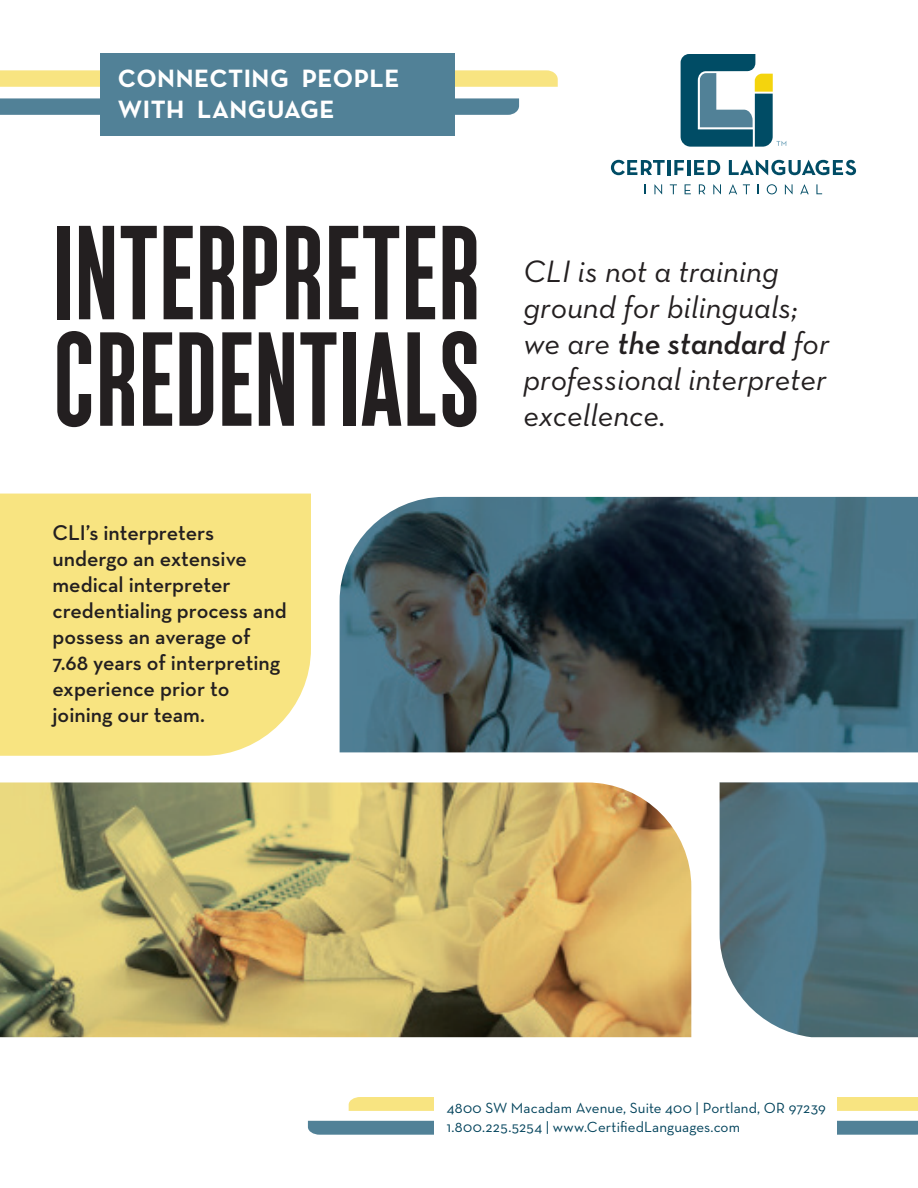
<style>
.page{position:relative;width:918px;height:1188px;background:#fff}
.page>*{position:absolute;margin:0;border:0;box-sizing:border-box;transform-origin:0 0}
.t1{font:600 133.5px/106.5px "Monopol";letter-spacing:.02em;color:#231f20}
.t2{font:italic 31.5px/36px "Neutraface Text";color:#231f20}
.t3{font:700 25.5px/30.6px "Neutraface Text";letter-spacing:.02em;color:#fff}
.t4{font:600 21.75px/26.1px "Neutraface Text";color:#231f20}
.Body_Text__A{font:15px/19.5px "Neutraface Text";letter-spacing:.01em;color:#01425b}
.s1{font-weight:600}
</style>
<div class="page">
<svg style="left:0;top:70px;width:558px;height:17px;background:#f7e486"></svg>
<svg style="left:0;top:98px;width:519px;height:17px;background:#58869b"></svg>
<div style="left:100px;top:54px;width:354px;height:82px;background:#518197"></div>
<svg style="left:681px;top:54px;width:105px;height:93px"></svg>
<svg style="left:611px;top:160px;width:54px;height:15px"></svg>
<hr style="left:668px;top:160px;width:3px;height:15px;background:#004c65">
<svg style="left:674px;top:160px;width:10px;height:15px"></svg>
<hr style="left:687px;top:160px;width:3px;height:15px;background:#004c65">
<svg style="left:694px;top:160px;width:26px;height:15px"></svg>
<svg style="left:729px;top:160px;width:127px;height:15px"></svg>
<svg style="left:654px;top:184px;width:8px;height:10px"></svg>
<svg style="left:670px;top:184px;width:7px;height:10px"></svg>
<svg style="left:685px;top:184px;width:6px;height:10px"></svg>
<svg style="left:699px;top:184px;width:6px;height:10px"></svg>
<svg style="left:713px;top:184px;width:8px;height:10px"></svg>
<svg style="left:729px;top:184px;width:8px;height:10px"></svg>
<svg style="left:743px;top:184px;width:7px;height:10px"></svg>
<svg style="left:767px;top:184px;width:10px;height:10px"></svg>
<svg style="left:785px;top:184px;width:8px;height:10px"></svg>
<svg style="left:800px;top:184px;width:9px;height:10px"></svg>
<svg style="left:816px;top:184px;width:6px;height:10px"></svg>
<img style="left:340px;top:497px;width:578px;height:255px">
<img style="left:0;top:782px;width:691px;height:255px">
<div style="left:0;top:494px;width:311px;height:262px;background:#f8e481"></div>
<img style="left:720px;top:782px;width:198px;height:255px">
<svg style="left:349px;top:1097px;width:569px;height:14px;background:#f8e483"></svg>
<svg style="left:308px;top:1121px;width:610px;height:14px;background:#56859a"></svg>
<div style="left:435px;top:1086px;width:402px;height:60px;background:#fff"></div>
<p class="t3" style="left:118px;top:63px;width:283px">CONNECTING PEOPLE<br>WITH LANGUAGE</p>
<p class="t1" style="left:54px;top:218px;width:427px">INTERPRETER<br>CREDENTIALS</p>
<p class="t4" style="left:52px;top:519px;width:236px">CLI’s interpreters undergo an extensive medical interpreter credentialing process and possess an average of<br>7.68 years of interpreting experience prior to joining our team.</p>
<p class="t2" style="left:524px;top:253px;width:307px">CLI is not a training ground for bilinguals; we are <span class="s1">the standard</span> for professional interpreter excellence.</p>
<p class="Body_Text__A" style="left:447px;top:1098px;width:381px">4800 SW Macadam Avenue, Suite 400 | Portland, OR 97239<br>1.800.225.5254 | www.CertifiedLanguages.com</p>
</div>
